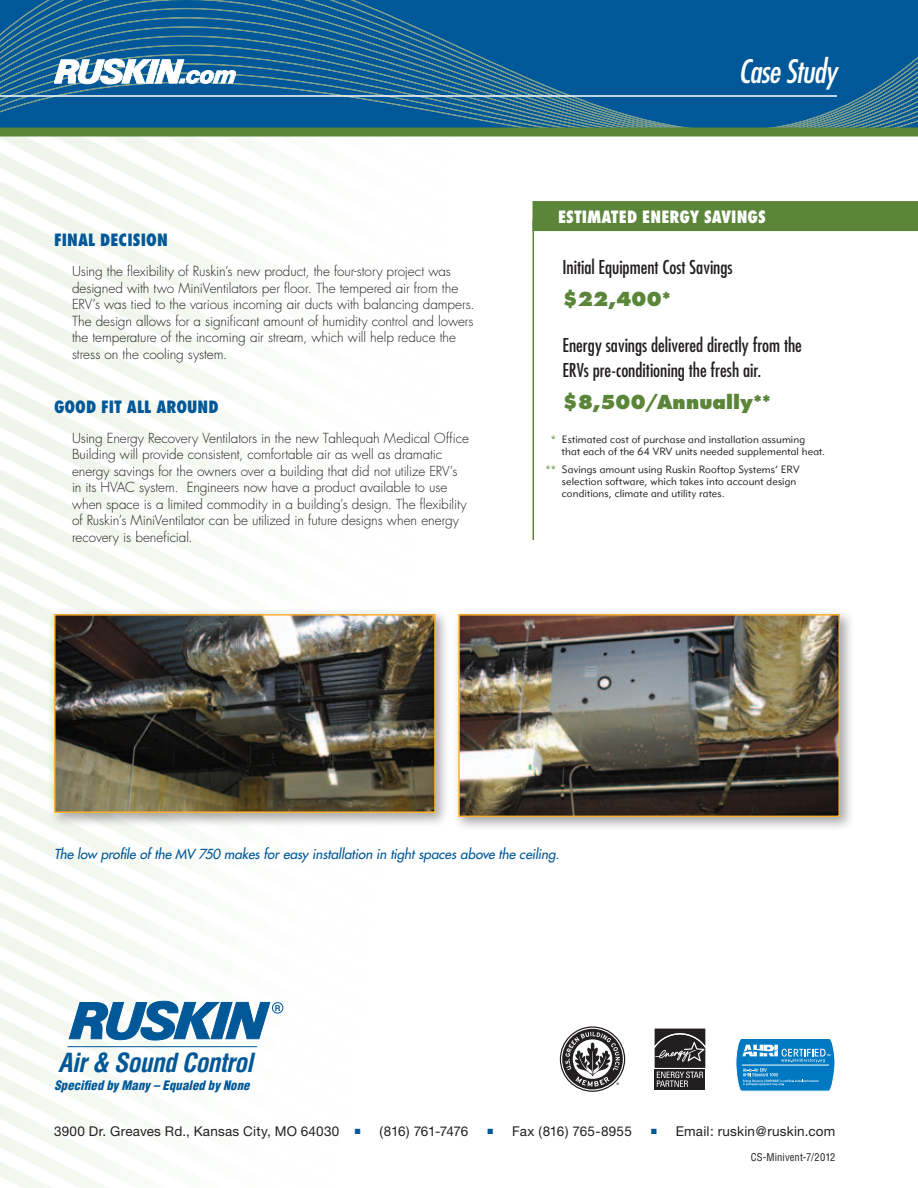
<style>
.page{position:relative;width:918px;height:1188px;background:#fff}
.page>*{position:absolute;margin:0;border:0;box-sizing:border-box;transform-origin:0 0}
.t1{font:italic condensed 31.5px "Futura";letter-spacing:-.02em;color:#fff}
.t2{font:italic 700 condensed 25.65px "Helvetica";letter-spacing:-.025em;color:#005898}
.t3{font:italic 800 23.55px "Helvetica Neue";color:#fff}
.t4{font:italic condensed 22.5px "Futura";letter-spacing:-.02em;color:#fff}
.t5{font:800 18.75px "Futura";letter-spacing:.005em;color:#5b863a}
.t6{font:condensed 18.6px/25.5px "Futura";color:#231f20}
.t7{font:800 condensed 16.5px "Futura";letter-spacing:.005em;color:#005898}
.t8{font:800 condensed 16.5px "Futura";letter-spacing:.005em;color:#fff}
.t9{font:300 13.5px/16.5px "Futura";letter-spacing:-.005em;color:#231f20}
.t10{font:13.5px "Helvetica Neue";letter-spacing:.015em;color:#231f20}
.t11{font:italic 13.5px "Futura";letter-spacing:-.005em;color:#005898}
.t12{font:13.5px "Helvetica Neue";letter-spacing:-.02em;color:#231f20}
.t13{font:italic 900 condensed 12.75px "Helvetica";letter-spacing:.005em;color:#005898}
.t14{font:10.5px/12px "Geometric 415 BT Lite A";letter-spacing:.015em;color:#231f20}
.t15{font:condensed 10.5px "Helvetica";letter-spacing:.01em;color:#231f20}
.t16{font:700 8.1px "Helvetica";color:#005898}
.s1{color:#5b863a}
</style>
<div class="page">
<img style="left:0;top:136px;width:918px;height:1052px">
<div style="left:532px;top:201px;width:386px;height:30px;background:#5b863a"></div>
<div style="left:272px;top:1002px;width:11px;height:12px;border:1px solid #005898;border-radius:50%"></div>
<svg style="left:69px;top:1001px;width:201px;height:39px"></svg>
<hr style="left:67px;top:1046px;width:190px;height:1px;background:#005898">
<svg style="left:0;top:0;width:918px;height:128px;background:#0f6096"></svg>
<div style="left:0;top:128px;width:918px;height:8px;background:#5b863a"></div>
<hr style="left:0;top:95px;width:837px;height:2px;background:#fff">
<svg style="left:54px;top:59px;width:183px;height:25px"></svg>
<hr style="left:532px;top:220px;width:2px;height:320px;background:#5b863a">
<div style="left:48px;top:608px;width:402px;height:220px;background:#231f20;opacity:.4"></div>
<img style="left:57px;top:617px;width:376px;height:193px">
<div style="left:54px;top:614px;width:382px;height:199px;border:2px solid #fbb131"></div>
<div style="left:453px;top:608px;width:401px;height:223px;background:#231f20;opacity:.4"></div>
<img style="left:461px;top:617px;width:376px;height:197px">
<div style="left:458px;top:614px;width:382px;height:203px;border:2px solid #fbb131"></div>
<svg style="left:560px;top:1026px;width:65px;height:66px"></svg>
<svg style="left:653px;top:1027px;width:54px;height:63px;background:#565353"></svg>
<svg style="left:735px;top:1038px;width:101px;height:54px;background:#3a97cf"></svg>
<h3 class="t3" style="left:180px;top:61px;width:61px">.com</h3>
<p class="t7" style="left:54px;top:230px;width:24px">FINAL</p>
<p class="t7" style="left:100px;top:230px;width:57px">DECISION</p>
<p class="t9" style="left:72px;top:263px;width:404px">Using the flexibility of Ruskin’s new product, the four-story project was designed with two MiniVentilators per floor. The tempered air from the ERV’s was tied to the various incoming air ducts with balancing dampers.<br>The design allows for a significant amount of humidity control and lowers the temperature of the incoming air stream, which will help reduce the stress on the cooling system.</p>
<p class="t7" style="left:54px;top:396px;width:166px">GOOD FIT ALL AROUND</p>
<p class="t9" style="left:72px;top:430px;width:399px">Using Energy Recovery Ventilators in the new Tahlequah Medical Office Building will provide consistent, comfortable air as well as dramatic energy savings for the owners over a building that did not utilize ERV’s in its HVAC system. Engineers now have a product available to use when space is a limited commodity in a building’s design. The flexibility of Ruskin’s MiniVentilator can be utilized in future designs when energy recovery is beneficial.</p>
<h1 class="t1" style="left:738px;top:53px;width:100px">Case Study</h1>
<h3 class="t4" style="left:767px;top:65px;width:72px">Case Study</h3>
<p class="t8" style="left:558px;top:206px;width:189px">ESTIMATED EN ERGY SAVINGS</p>
<h3 class="t6" style="left:562px;top:254px;width:172px">Initial Equipment Cost Savings</h3>
<h3 class="t5" style="left:562px;top:287px;width:110px">$22,400*</h3>
<h3 class="t6" style="left:562px;top:332px;width:241px">Energy savings delivered directly from the<br>ERVs pre-conditioning the fresh air.</h3>
<h3 class="t5" style="left:562px;top:390px;width:210px">$8,500/Annually**</h3>
<p class="t14" style="left:562px;top:434px;width:265px;text-indent:-11px"><span class="s1">*</span> Estimated cost of purchase and installation assuming that each of the 64 VRV units needed supplemental heat.</p>
<p class="t14" style="left:562px;top:464px;width:239px;text-indent:-17px"><span class="s1">**</span> Savings amount using Ruskin Rooftop Systems’ ERV selection software, which takes into account design conditions, climate and utility rates.</p>
<p class="t11" style="left:54px;top:845px;width:507px">The low profile of the MV 750 makes for easy installation in tight spaces above the ceiling.</p>
<h2 class="t2" style="left:58px;top:1047px;width:197px">Air &amp; Sound Control</h2>
<p class="t13" style="left:54px;top:1077px;width:197px">Specified by Many – Equaled by None</p>
<p class="t16" style="left:275px;top:1003px;width:7px">R</p>
<p class="t10" style="left:54px;top:1123px;width:308px">3900 Dr. Greaves Rd., Kansas City, MO 64030 <sup>■</sup></p>
<p class="t12" style="left:380px;top:1123px;width:90px">(816) 761-7476</p>
<p class="t10" style="left:487px;top:1123px;width:146px"><sup>■</sup> Fax (816) 765-8955</p>
<p class="t10" style="left:651px;top:1123px;width:186px"><sup>■</sup> Email: ruskin@ruskin.com</p>
<p class="t15" style="left:751px;top:1150px;width:86px">CS-Minivent-7/2012</p>
</div>
